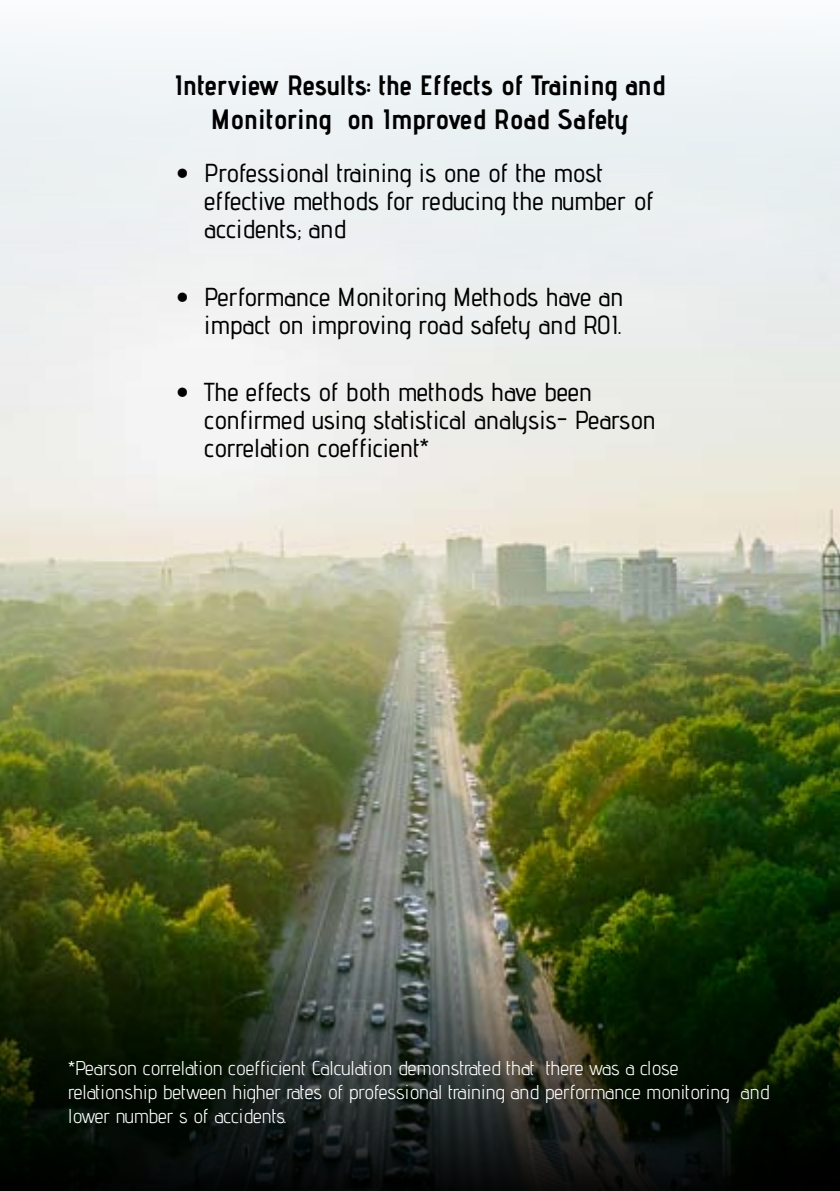
<style>
.page{position:relative;width:840px;height:1191px;background:#fff}
.page>*{position:absolute;margin:0;border:0;box-sizing:border-box;transform-origin:0 0}
.t1{font:700 28px/33.6px "Advent Pro";color:#000;text-align:center}
.t2{font:500 26px/28px "Advent Pro";color:#000}
.t3{font:20px/24px "Advent Pro";color:#fff}
</style>
<div class="page">
<img style="left:0;top:426px;width:839px;height:513px">
<svg style="left:0;top:939px;width:839px;height:252px;background:#1c2517"></svg>
<div style="left:0;top:0;width:839px;height:426px;background:#edf1f2"></div>
<p class="t1" style="left:174px;top:68px;width:492px">Interview Results: the Effects of Training and<br>Monitoring on Improved Road Safety</p>
<p class="t2" style="left:204px;top:159px;width:451px;text-indent:-28px">• Professional training is one of the most effective methods for reducing the number of accidents; and</p>
<p class="t2" style="left:176px;top:282px;width:449px;text-align:right">• Performance Monitoring Methods have an impact on improving road safety and ROI.</p>
<p class="t2" style="left:204px;top:377px;width:453px;text-indent:-28px">• The effects of both methods have been confirmed using statistical analysis- Pearson correlation coefficient*</p>
<p class="t3" style="left:68px;top:1055px;width:702px">*Pearson correlation coefficient Calculation demonstrated that there was a close relationship between higher rates of professional training and performance monitoring and lower number s of accidents.</p>
</div>
